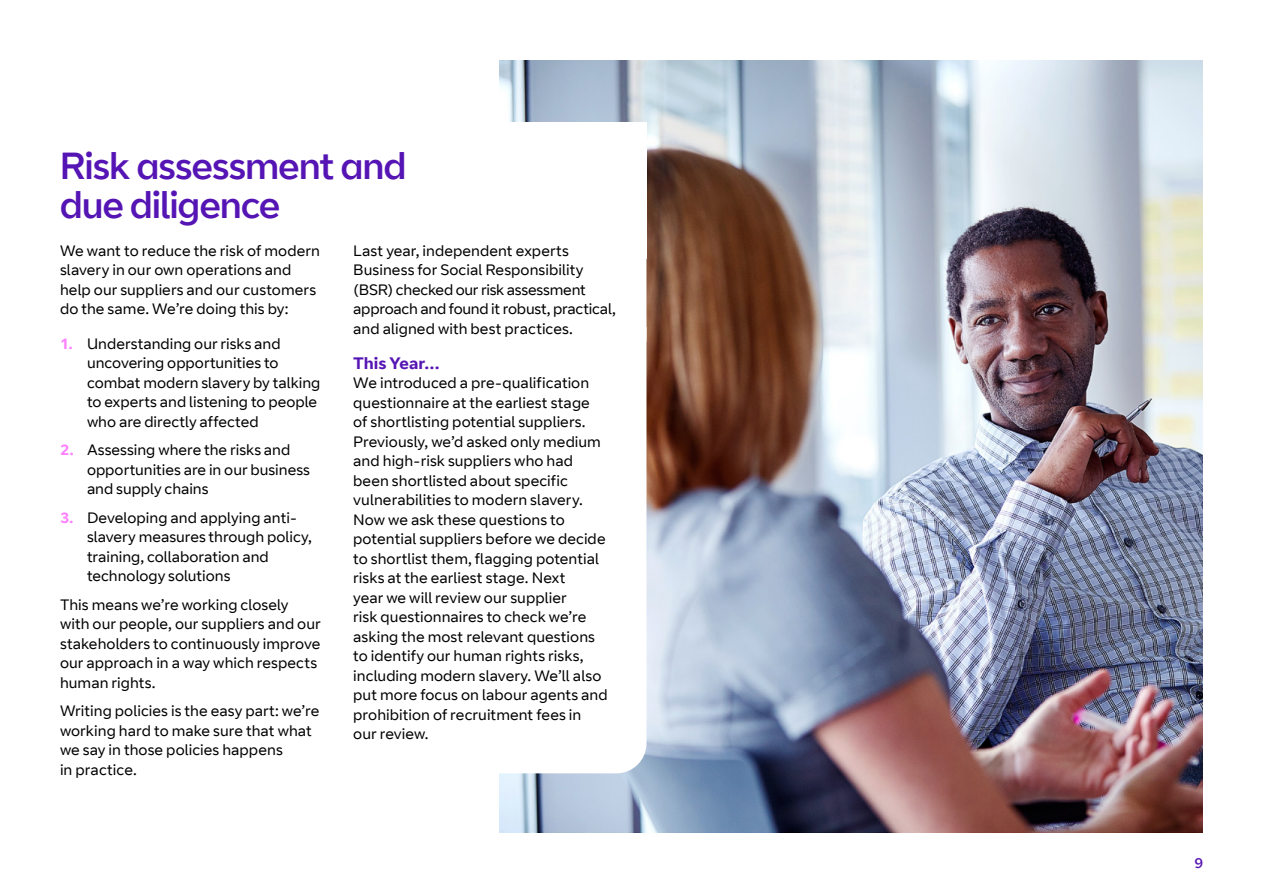
<style>
.page{position:relative;width:1263px;height:893px;background:#fff}
.page>*{position:absolute;margin:0;border:0;box-sizing:border-box;transform-origin:0 0}
.t1{font:37.5px/39px "BT Curve Headline";letter-spacing:-.015em;color:#5514b4}
.t2{font:700 16.5px "BT Curve";color:#5514b4}
.t3{font:15px/19.5px "BT Curve";letter-spacing:.005em;color:#000}
.t4{font:14.25px "BT Curve Headline";color:#5514b4}
.s1{font-weight:700;color:#ff80ff}
</style>
<div class="page">
<img style="left:500px;top:60px;width:703px;height:773px">
<div style="left:30px;top:122px;width:616px;height:137px;background:#fff"></div>
<svg style="left:500px;top:259px;width:146px;height:68px"></svg>
<svg style="left:500px;top:327px;width:146px;height:446px"></svg>
<h1 class="t1" style="left:60px;top:148px;width:348px">Risk assessment and due diligence</h1>
<p class="t3" style="left:60px;top:241px;width:261px">We want to reduce the risk of modern slavery in our own operations and help our suppliers and our customers do the same. We’re doing this by:</p>
<p class="t3" style="left:87px;top:334px;width:235px;text-indent:-27px"><span class="s1">1.</span> Understanding our risks and uncovering opportunities to combat modern slavery by talking to experts and listening to people who are directly affected</p>
<p class="t3" style="left:87px;top:441px;width:224px;text-indent:-27px"><span class="s1">2.</span> Assessing where the risks and opportunities are in our business and supply chains</p>
<p class="t3" style="left:87px;top:508px;width:226px;text-indent:-27px"><span class="s1">3.</span> Developing and applying anti&shy;slavery measures through policy, training, collaboration and technology solutions</p>
<p class="t3" style="left:60px;top:595px;width:262px">This means we’re working closely with our people, our suppliers and our stakeholders to continuously improve our approach in a way which respects human rights.</p>
<p class="t3" style="left:60px;top:702px;width:261px">Writing policies is the easy part: we’re working hard to make sure that what we say in those policies happens<br>in practice.</p>
<p class="t3" style="left:353px;top:241px;width:264px">Last year, independent experts Business for Social Responsibility (BSR) checked our risk assessment approach and found it robust, practical, and aligned with best practices.</p>
<p class="t2" style="left:353px;top:353px;width:89px">This Year…</p>
<p class="t3" style="left:353px;top:374px;width:256px">We introduced a pre-qualification questionnaire at the earliest stage of shortlisting potential suppliers.<br>Previously, we’d asked only medium and high-risk suppliers who had been shortlisted about specific vulnerabilities to modern slavery.<br>Now we ask these questions to potential suppliers before we decide to shortlist them, flagging potential risks at the earliest stage. Next<br>year we will review our supplier<br>risk questionnaires to check we’re asking the most relevant questions to identify our human rights risks, including modern slavery. We’ll also put more focus on labour agents and prohibition of recruitment fees in our review.</p>
<p class="t4" style="left:1195px;top:855px;width:10px">9</p>
</div>
